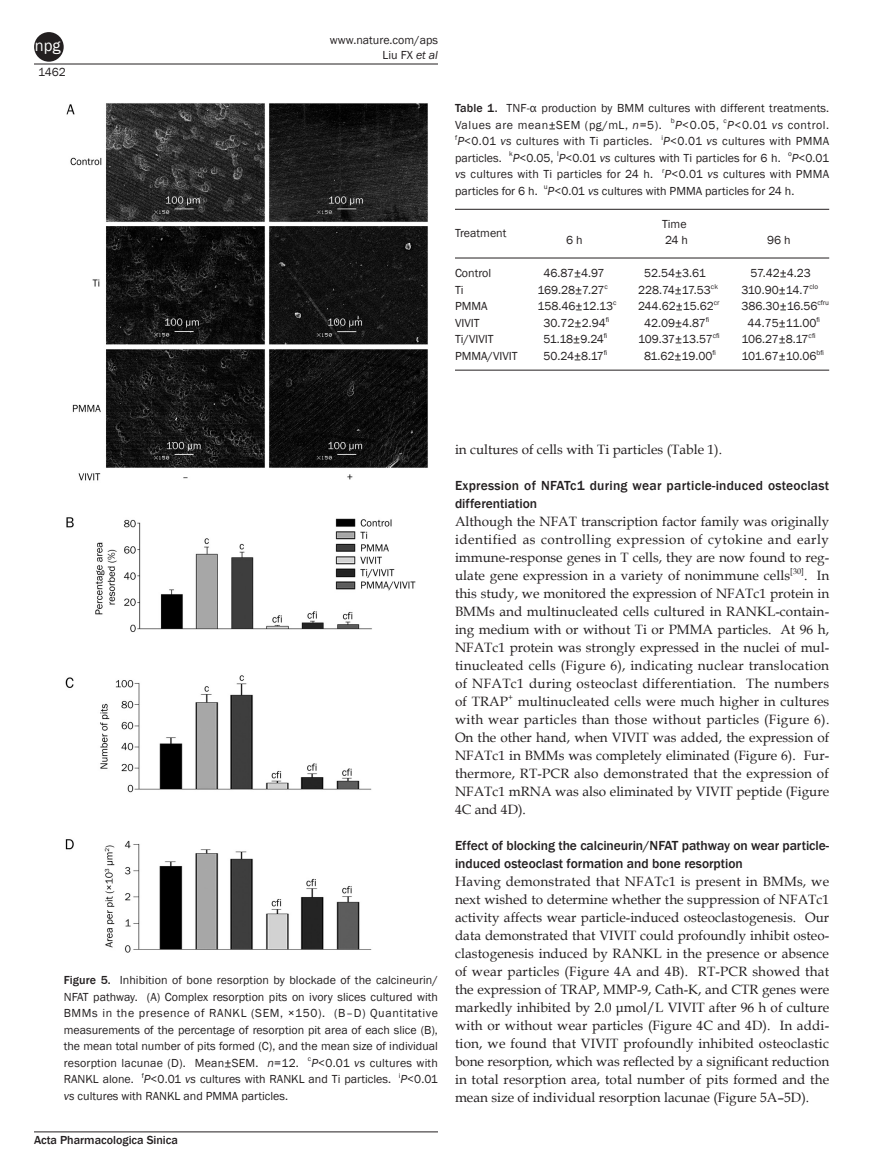
<style>
.page{position:relative;width:893px;height:1170px;background:#fff}
.page>*{position:absolute;margin:0;border:0;box-sizing:border-box;transform-origin:0 0}
.t1{font:16.5px "Franklin Gothic";color:#fff}
.无段头空英文正文{font:13.5px/18px "Book Antiqua";color:#231f20;text-align:justify}
.二级标题{font:500 13.5px/18px "Franklin Gothic";color:#231f20}
.二级标题-2{font:500 13.5px/18px "Franklin Gothic";letter-spacing:.02em;color:#231f20}
.图表注{font:12px/16.5px "Franklin Gothic";color:#231f20;text-align:justify}
.表格{font:12px "Franklin Gothic";color:#231f20}
.t2{font:500 12px "Franklin Gothic";color:#231f20}
.s1{font-style:italic}
.s2{font-weight:500}
</style>
<div class="page">
<hr style="left:34px;top:64px;width:404px;height:1px;background:#231f20">
<hr style="left:34px;top:1131px;width:404px;height:1px;background:#231f20">
<div style="left:34px;top:32px;width:30px;height:30px;background:#231f20;border-radius:50%"></div>
<img style="left:65px;top:103px;width:363px;height:850px">
<hr style="left:455px;top:209px;width:374px;height:1px;background:#231f20">
<hr style="left:455px;top:258px;width:374px;height:1px;background:#231f20">
<hr style="left:455px;top:370px;width:374px;height:1px;background:#231f20">
<p class="t1" style="left:35px;top:35px;width:27px">npg</p>
<p class="图表注" style="left:38px;top:64px;width:29px">1462</p>
<p class="图表注" style="left:330px;top:32px;width:110px;line-height:15px;text-align:right">www.nature.com/aps<br>Liu FX <span class="s1">et al</span></p>
<p class="图表注" style="left:455px;top:100px;width:376px"><span class="s2">Table 1.</span> TNF-α production by BMM cultures with different treatments.<br>Values are mean±SEM (pg/mL, <span class="s1">n</span>=5). <sup>b</sup><span class="s1">P</span>&lt;0.05, <sup>c</sup><span class="s1">P</span>&lt;0.01 <span class="s1">vs</span> control. <sup>f</sup><span class="s1">P</span>&lt;0.01 <span class="s1">vs</span> cultures with Ti particles. <sup>i</sup><span class="s1">P</span>&lt;0.01 <span class="s1">vs</span> cultures with PMMA particles. <sup>k</sup><span class="s1">P</span>&lt;0.05, <sup>l</sup><span class="s1">P</span>&lt;0.01 <span class="s1">vs</span> cultures with Ti particles for 6 h. <sup>o</sup><span class="s1">P</span>&lt;0.01 <span class="s1">vs</span> cultures with Ti particles for 24 h. <sup>r</sup><span class="s1">P</span>&lt;0.01 <span class="s1">vs</span> cultures with PMMA particles for 6 h. <sup>u</sup><span class="s1">P</span>&lt;0.01 <span class="s1">vs</span> cultures with PMMA particles for 24 h.</p>
<p class="表格" style="left:455px;top:225px;width:53px">Treatment</p>
<p class="表格" style="left:662px;top:216px;width:26px">Time</p>
<p class="表格" style="left:566px;top:233px;width:18px">6 h</p>
<p class="表格" style="left:665px;top:233px;width:25px">24 h</p>
<p class="表格" style="left:767px;top:233px;width:25px">96 h</p>
<p class="表格" style="left:455px;top:266px;width:38px">Control</p>
<p class="表格" style="left:543px;top:266px;width:63px">46.87±4.97</p>
<p class="表格" style="left:644px;top:266px;width:63px">52.54±3.61</p>
<p class="表格" style="left:750px;top:266px;width:62px">57.42±4.23</p>
<p class="表格" style="left:455px;top:282px;width:10px">Ti</p>
<p class="表格" style="left:537px;top:282px;width:72px">169.28±7.27<sup>c</sup></p>
<p class="表格" style="left:638px;top:282px;width:81px">228.74±17.53<sup>ck</sup></p>
<p class="表格" style="left:741px;top:282px;width:78px">310.90±14.7<sup>clo</sup></p>
<p class="表格" style="left:455px;top:299px;width:34px">PMMA</p>
<p class="表格" style="left:537px;top:299px;width:80px">158.46±12.13<sup>c</sup></p>
<p class="表格" style="left:638px;top:299px;width:83px">244.62±15.62<sup>cr</sup></p>
<p class="表格" style="left:741px;top:299px;width:89px">386.30±16.56<sup>cfru</sup></p>
<p class="表格" style="left:455px;top:315px;width:26px">VIVIT</p>
<p class="表格" style="left:543px;top:315px;width:67px">30.72±2.94<sup>fi</sup></p>
<p class="表格" style="left:644px;top:315px;width:67px">42.09±4.87<sup>fi</sup></p>
<p class="表格" style="left:747px;top:315px;width:74px">44.75±11.00<sup>fi</sup></p>
<p class="表格" style="left:455px;top:332px;width:40px">Ti/VIVIT</p>
<p class="表格" style="left:543px;top:332px;width:65px">51.18±9.24<sup>fi</sup></p>
<p class="表格" style="left:638px;top:332px;width:83px">109.37±13.57<sup>cfi</sup></p>
<p class="表格" style="left:741px;top:332px;width:75px">106.27±8.17<sup>cfi</sup></p>
<p class="表格" style="left:455px;top:348px;width:64px">PMMA/VIVIT</p>
<p class="表格" style="left:543px;top:348px;width:65px">50.24±8.17<sup>fi</sup></p>
<p class="表格" style="left:644px;top:348px;width:74px">81.62±19.00<sup>fi</sup></p>
<p class="表格" style="left:741px;top:348px;width:84px">101.67±10.06<sup>bfi</sup></p>
<p class="图表注" style="left:64px;top:972px;width:376px"><span class="s2">Figure 5.</span> Inhibition of bone resorption by blockade of the calcineurin/ NFAT pathway. (A) Complex resorption pits on ivory slices cultured with BMMs in the presence of RANKL (SEM, ×150). (B–D) Quantitative measurements of the percentage of resorption pit area of each slice (B), the mean total number of pits formed (C), and the mean size of individual resorption lacunae (D). Mean±SEM. <span class="s1">n</span>=12. <sup>c</sup><span class="s1">P</span>&lt;0.01 <span class="s1">vs</span> cultures with RANKL alone. <sup>f</sup><span class="s1">P</span>&lt;0.01 <span class="s1">vs</span> cultures with RANKL and Ti particles. <sup>i</sup><span class="s1">P</span>&lt;0.01 <span class="s1">vs</span> cultures with RANKL and PMMA particles.</p>
<p class="t2" style="left:34px;top:1132px;width:145px">Acta Pharmacologica Sinica</p>
<p class="无段头空英文正文" style="left:455px;top:440px;width:269px">in cultures of cells with Ti particles (Table 1).</p>
<p class="二级标题-2" style="left:455px;top:476px;width:376px">Expression of NFATc1 during wear particle-induced osteoclast differentiation</p>
<p class="无段头空英文正文" style="left:455px;top:512px;width:376px">Although the NFAT transcription factor family was originally identified as controlling expression of cytokine and early immune-response genes in T cells, they are now found to reg&shy;ulate gene expression in a variety of nonimmune cells<sup>[30]</sup>. In this study, we monitored the expression of NFATc1 protein in BMMs and multinucleated cells cultured in RANKL-contain&shy;ing medium with or without Ti or PMMA particles. At 96 h, NFATc1 protein was strongly expressed in the nuclei of mul&shy;tinucleated cells (Figure 6), indicating nuclear translocation of NFATc1 during osteoclast differentiation. The numbers of TRAP<sup>+</sup> multinucleated cells were much higher in cultures with wear particles than those without particles (Figure 6).<br>On the other hand, when VIVIT was added, the expression of NFATc1 in BMMs was completely eliminated (Figure 6). Fur&shy;thermore, RT-PCR also demonstrated that the expression of NFATc1 mRNA was also eliminated by VIVIT peptide (Figure 4C and 4D).</p>
<p class="二级标题" style="left:455px;top:836px;width:376px">Effect of blocking the calcineurin/NFAT pathway on wear particle&shy;induced osteoclast formation and bone resorption</p>
<p class="无段头空英文正文" style="left:455px;top:872px;width:376px">Having demonstrated that NFATc1 is present in BMMs, we next wished to determine whether the suppression of NFATc1 activity affects wear particle-induced osteoclastogenesis. Our data demonstrated that VIVIT could profoundly inhibit osteo&shy;clastogenesis induced by RANKL in the presence or absence of wear particles (Figure 4A and 4B). RT-PCR showed that the expression of TRAP, MMP-9, Cath-K, and CTR genes were markedly inhibited by 2.0 μmol/L VIVIT after 96 h of culture with or without wear particles (Figure 4C and 4D). In addi&shy;tion, we found that VIVIT profoundly inhibited osteoclastic bone resorption, which was reflected by a significant reduction in total resorption area, total number of pits formed and the mean size of individual resorption lacunae (Figure 5A–5D).</p>
</div>
